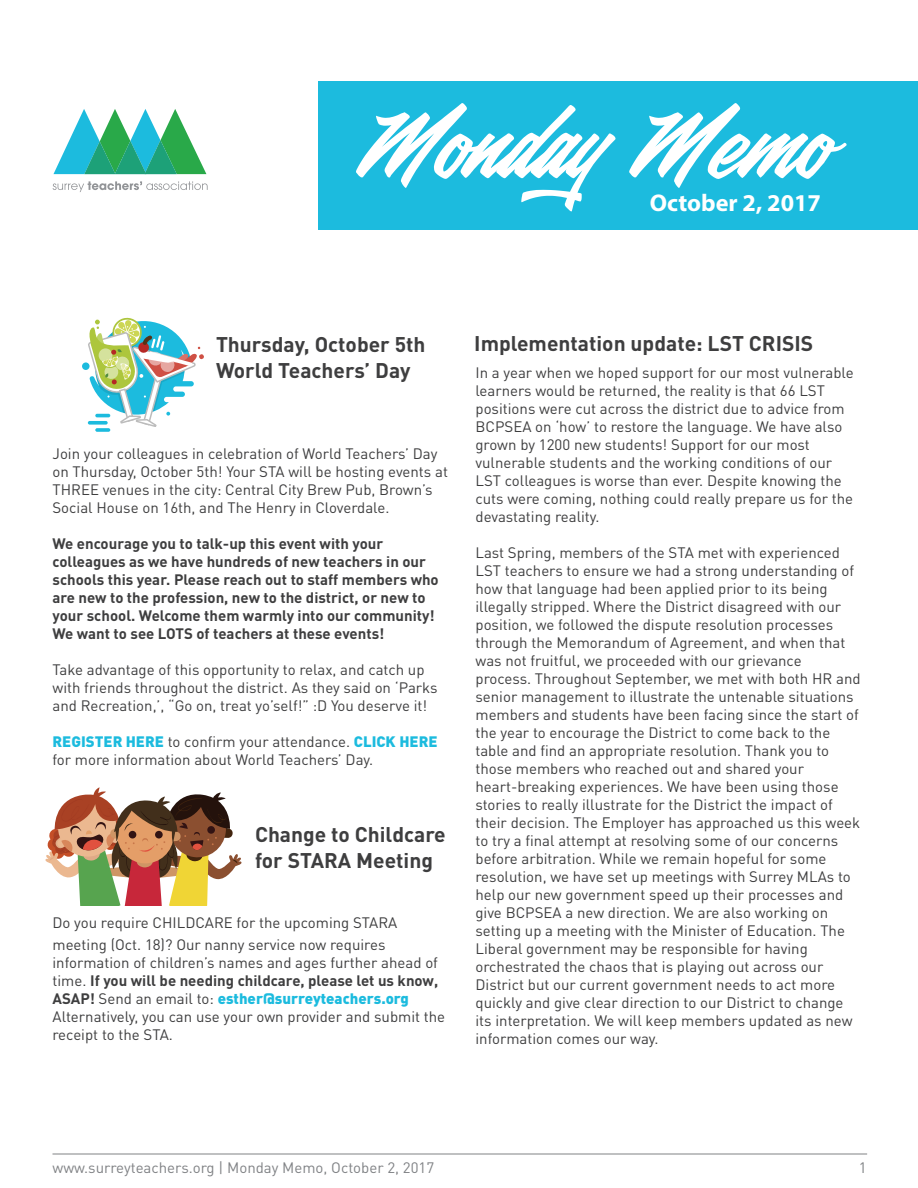
<style>
.page{position:relative;width:918px;height:1188px;background:#fff}
.page>*{position:absolute;margin:0;border:0;box-sizing:border-box;transform-origin:0 0}
.t1{font:121.2px "Valencia";color:#fff}
.t2{font:700 24.3px "Myriad Pro";color:#fff}
.t3{font:700 21px/25.2px "DIN Pro";color:#3e3e3f}
.t4{font:15px/18px "DIN Pro";color:#3e3e3f}
.t5{font:700 15px/18px "DIN Pro";color:#3e3e3f}
.t6{font:15px "DIN Pro";color:#808285}
.s1{font-weight:900;color:#1cbbde}
.s2{font-weight:700}
</style>
<div class="page">
<svg style="left:45px;top:787px;width:197px;height:118px"></svg>
<div style="left:319px;top:82px;width:599px;height:148px;background:#1cbbde"></div>
<svg style="left:53px;top:181px;width:155px;height:11px"></svg>
<svg style="left:53px;top:109px;width:153px;height:66px"></svg>
<svg style="left:95px;top:428px;width:15px;height:4px"></svg>
<svg style="left:87px;top:317px;width:117px;height:110px"></svg>
<div style="left:82px;top:362px;width:8px;height:8px;background:#1cbbde;border-radius:50%"></div>
<hr style="left:52px;top:1154px;width:815px;height:1px;background:#808285">
<h1 class="t1" style="left:356px;top:95px;width:469px">MondayMemo</h1>
<h2 class="t2" style="left:650px;top:187px;width:173px">October 2, 2017</h2>
<h3 class="t3" style="left:216px;top:331px;width:211px">Thursday, October 5th<br>World Teachers’ Day</h3>
<p class="t4" style="left:52px;top:444px;width:397px">Join your colleagues in celebration of World Teachers’ Day on Thursday, October 5th! Your STA will be hosting events at THREE venues in the city: Central City Brew Pub, Brown’s Social House on 16th, and The Henry in Cloverdale.</p>
<p class="t5" style="left:52px;top:534px;width:388px">We encourage you to talk-up this event with your colleagues as we have hundreds of new teachers in our schools this year. Please reach out to staff members who are new to the profession, new to the district, or new to your school. Welcome them warmly into our community!<br>We want to see LOTS of teachers at these events!</p>
<p class="t4" style="left:52px;top:660px;width:387px">Take advantage of this opportunity to relax, and catch up with friends throughout the district. As they said on ‘Parks and Recreation,’, “Go on, treat yo’self!” :D You deserve it!</p>
<p class="t4" style="left:52px;top:732px;width:387px"><span class="s1">REGISTER HERE</span> to confirm your attendance. <span class="s1">CLICK HERE </span>for more information about World Teachers’ Day.</p>
<h3 class="t3" style="left:255px;top:821px;width:192px">Change to Childcare for STARA Meeting</h3>
<p class="t4" style="left:52px;top:911px;width:346px;line-height:21.6px">Do you require CHILDCARE for the upcoming STARA meeting (Oct. 18)? Our nanny service now requires</p>
<p class="t4" style="left:53px;top:953px;width:394px">information of children’s names and ages further ahead of time. <span class="s2">If you will be needing childcare, please let us know, ASAP!</span> Send an email to: <span class="s1">esther@surreyteachers.org </span>Alternatively, you can use your own provider and submit the receipt to the STA.</p>
<h3 class="t3" style="left:474px;top:330px;width:341px">Implementation update: LST CRISIS</h3>
<p class="t4" style="left:476px;top:363px;width:380px">In a year when we hoped support for our most vulnerable learners would be returned, the reality is that 66 LST positions were cut across the district due to advice from BCPSEA on ‘how’ to restore the language. We have also grown by 1200 new students! Support for our most vulnerable students and the working conditions of our LST colleagues is worse than ever. Despite knowing the cuts were coming, nothing could really prepare us for the devastating reality.</p>
<p class="t4" style="left:476px;top:543px;width:387px">Last Spring, members of the STA met with experienced LST teachers to ensure we had a strong understanding of how that language had been applied prior to its being illegally stripped. Where the District disagreed with our position, we followed the dispute resolution processes through the Memorandum of Agreement, and when that was not fruitful, we proceeded with our grievance process. Throughout September, we met with both HR and senior management to illustrate the untenable situations members and students have been facing since the start of the year to encourage the District to come back to the table and find an appropriate resolution. Thank you to those members who reached out and shared your heart-breaking experiences. We have been using those stories to really illustrate for the District the impact of their decision. The Employer has approached us this week to try a final attempt at resolving some of our concerns before arbitration. While we remain hopeful for some resolution, we have set up meetings with Surrey MLAs to help our new government speed up their processes and give BCPSEA a new direction. We are also working on setting up a meeting with the Minister of Education. The Liberal government may be responsible for having orchestrated the chaos that is playing out across our District but our current government needs to act more quickly and give clear direction to our District to change its interpretation. We will keep members updated as new information comes our way.</p>
<p class="t6" style="left:53px;top:1158px;width:383px">www.surreyteachers.org | Monday Memo, October 2, 2017</p>
<p class="t6" style="left:859px;top:1158px;width:9px">1</p>
</div>
